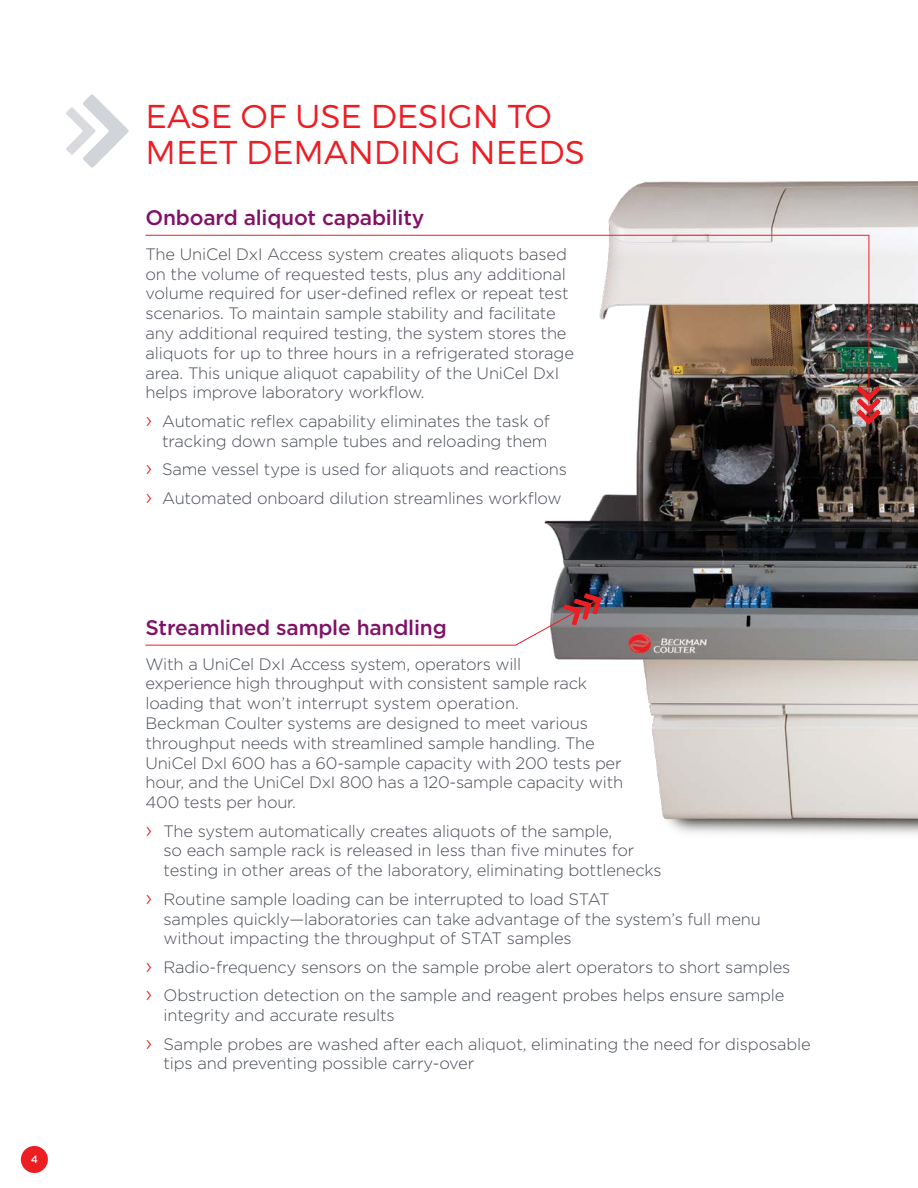
<style>
.page{position:relative;width:918px;height:1188px;background:#fff}
.page>*{position:absolute;margin:0;border:0;box-sizing:border-box;transform-origin:0 0}
.t1{font:300 33px/36px "Montserrat";color:#ed1d24}
.t2{font:500 21px "Gotham";letter-spacing:-.01em;color:#811167}
.t3{font:300 16.5px/19.8px "Gotham";letter-spacing:-.01em;color:#474c55}
.t4{font:500 10.5px "Gotham";color:#fff}
.s1{font-size:21.75px;color:#ed1d24}
</style>
<div class="page">
<div style="left:21px;top:1146px;width:27px;height:27px;background:#ed1d24;border-radius:50%"></div>
<svg style="left:66px;top:95px;width:63px;height:73px"></svg>
<img style="left:522px;top:181px;width:396px;height:654px">
<hr style="left:869px;top:235px;width:1px;height:184px;background:#ed1d24">
<hr style="left:146px;top:235px;width:723px;height:1px;background:#ed1d24">
<hr style="left:146px;top:645px;width:370px;height:1px;background:#ed1d24">
<svg style="left:857px;top:386px;width:24px;height:38px"></svg>
<svg style="left:515px;top:593px;width:87px;height:53px"></svg>
<p class="t4" style="left:31px;top:1152px;width:9px">4</p>
<h1 class="t1" style="left:146px;top:98px;width:441px">EASE OF USE DESIGN TO<br>MEET DEMANDING NEEDS</h1>
<p class="t2" style="left:146px;top:204px;width:280px">Onboard aliquot capability</p>
<p class="t3" style="left:146px;top:244px;width:430px">The UniCel DxI Access system creates aliquots based on the volume of requested tests, plus any additional volume required for user-defined reflex or repeat test scenarios. To maintain sample stability and facilitate any additional required testing, the system stores the aliquots for up to three hours in a refrigerated storage area. This unique aliquot capability of the UniCel DxI helps improve laboratory workflow.</p>
<p class="t3" style="left:146px;top:411px;width:406px;text-align:right"><span class="s1">›</span> Automatic reflex capability eliminates the task of tracking down sample tubes and reloading them</p>
<p class="t3" style="left:146px;top:455px;width:423px;line-height:28.5px"><span class="s1">›</span> Same vessel type is used for aliquots and reactions <span class="s1">›</span> Automated onboard dilution streamlines workflow</p>
<p class="t2" style="left:146px;top:614px;width:303px">Streamlined sample handling</p>
<p class="t3" style="left:146px;top:653px;width:479px">With a UniCel DxI Access system, operators will<br>experience high throughput with consistent sample rack loading that won’t interrupt system operation.<br>Beckman Coulter systems are designed to meet various throughput needs with streamlined sample handling. The UniCel DxI 600 has a 60-sample capacity with 200 tests per hour, and the UniCel DxI 800 has a 120-sample capacity with 400 tests per hour.</p>
<p class="t3" style="left:164px;top:821px;width:500px;text-indent:-18px"><span class="s1">›</span> The system automatically creates aliquots of the sample,<br>so each sample rack is released in less than five minutes for testing in other areas of the laboratory, eliminating bottlenecks</p>
<p class="t3" style="left:164px;top:889px;width:599px;text-indent:-18px"><span class="s1">›</span> Routine sample loading can be interrupted to load STAT<br>samples quickly—laboratories can take advantage of the system’s full menu without impacting the throughput of STAT samples</p>
<p class="t3" style="left:146px;top:952px;width:646px;line-height:28.5px"><span class="s1">›</span> Radio-frequency sensors on the sample probe alert operators to short samples <span class="s1">›</span> Obstruction detection on the sample and reagent probes helps ensure sample</p>
<p class="t3" style="left:146px;top:1001px;width:667px;line-height:28.5px;text-indent:18px">integrity and accurate results<br><span class="s1">›</span> Sample probes are washed after each aliquot, eliminating the need for disposable</p>
<p class="t3" style="left:164px;top:1053px;width:312px">tips and preventing possible carry-over</p>
</div>
